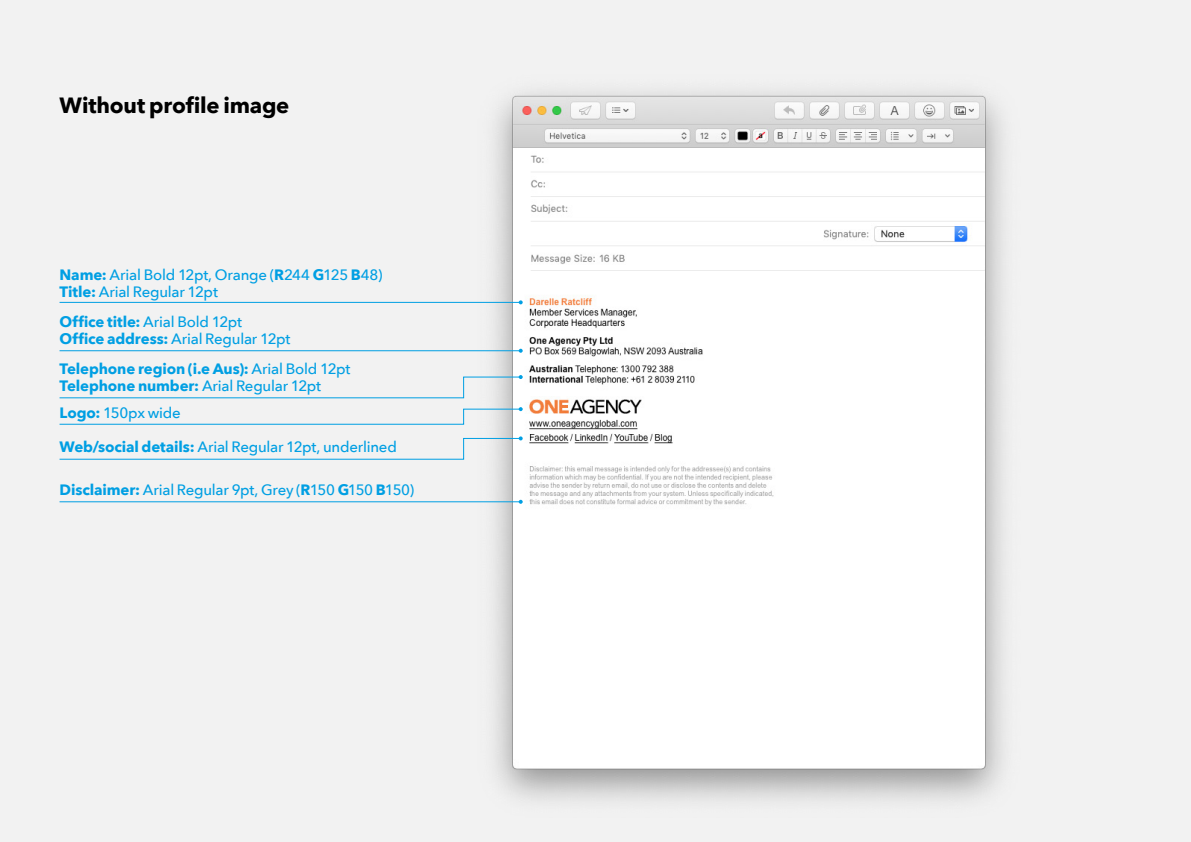
<style>
.page{position:relative;width:1191px;height:842px;background:#f2f2f2}
.page>*{position:absolute;margin:0;border:0;box-sizing:border-box;transform-origin:0 0}
.t1{font:700 22px "Avenir Next";letter-spacing:-.01em;color:#000}
.t2{font:500 15px/17px "Avenir Next";letter-spacing:-.015em;color:#009fe3}
.t3{font:700 15px/17px "Avenir Next";letter-spacing:-.01em;color:#009fe3}
.s1{font-weight:700}
.s2{font-weight:500}
</style>
<div class="page">
<img style="left:471px;top:91px;width:533px;height:710px">
<hr style="left:60px;top:302px;width:461px;height:1px;background:#009fe3">
<svg style="left:519px;top:300px;width:4px;height:4px"></svg>
<hr style="left:60px;top:350px;width:461px;height:1px;background:#009fe3">
<svg style="left:519px;top:349px;width:4px;height:4px"></svg>
<svg style="left:59px;top:375px;width:464px;height:24px"></svg>
<svg style="left:59px;top:436px;width:464px;height:24px"></svg>
<svg style="left:59px;top:407px;width:464px;height:18px"></svg>
<hr style="left:60px;top:501px;width:461px;height:1px;background:#009fe3">
<svg style="left:519px;top:500px;width:4px;height:4px"></svg>
<h1 class="t1" style="left:60px;top:86px;width:231px">Without profile image</h1>
<p class="t2" style="left:60px;top:266px;width:324px"><span class="s1">Name:</span> Arial Bold 12pt, Orange (<span class="s1">R</span>244 <span class="s1">G</span>125 <span class="s1">B</span>48)<br><span class="s1">Title:</span> Arial Regular 12pt</p>
<p class="t2" style="left:60px;top:312px;width:232px"><span class="s1">Office title:</span> Arial Bold 12pt<br><span class="s1">Office address:</span> Arial Regular 12pt</p>
<p class="t3" style="left:60px;top:360px;width:292px">Telephone region (i.e Aus): <span class="s2">Arial Bold 12pt<br></span>Telephone number: <span class="s2">Arial Regular 12pt</span></p>
<p class="t2" style="left:60px;top:403px;width:123px"><span class="s1">Logo:</span> 150px wide</p>
<p class="t2" style="left:60px;top:438px;width:339px"><span class="s1">Web/social details:</span> Arial Regular 12pt, underlined</p>
<p class="t2" style="left:60px;top:480px;width:356px"><span class="s1">Disclaimer:</span> Arial Regular 9pt, Grey (<span class="s1">R</span>150 <span class="s1">G</span>150 <span class="s1">B</span>150)</p>
</div>
